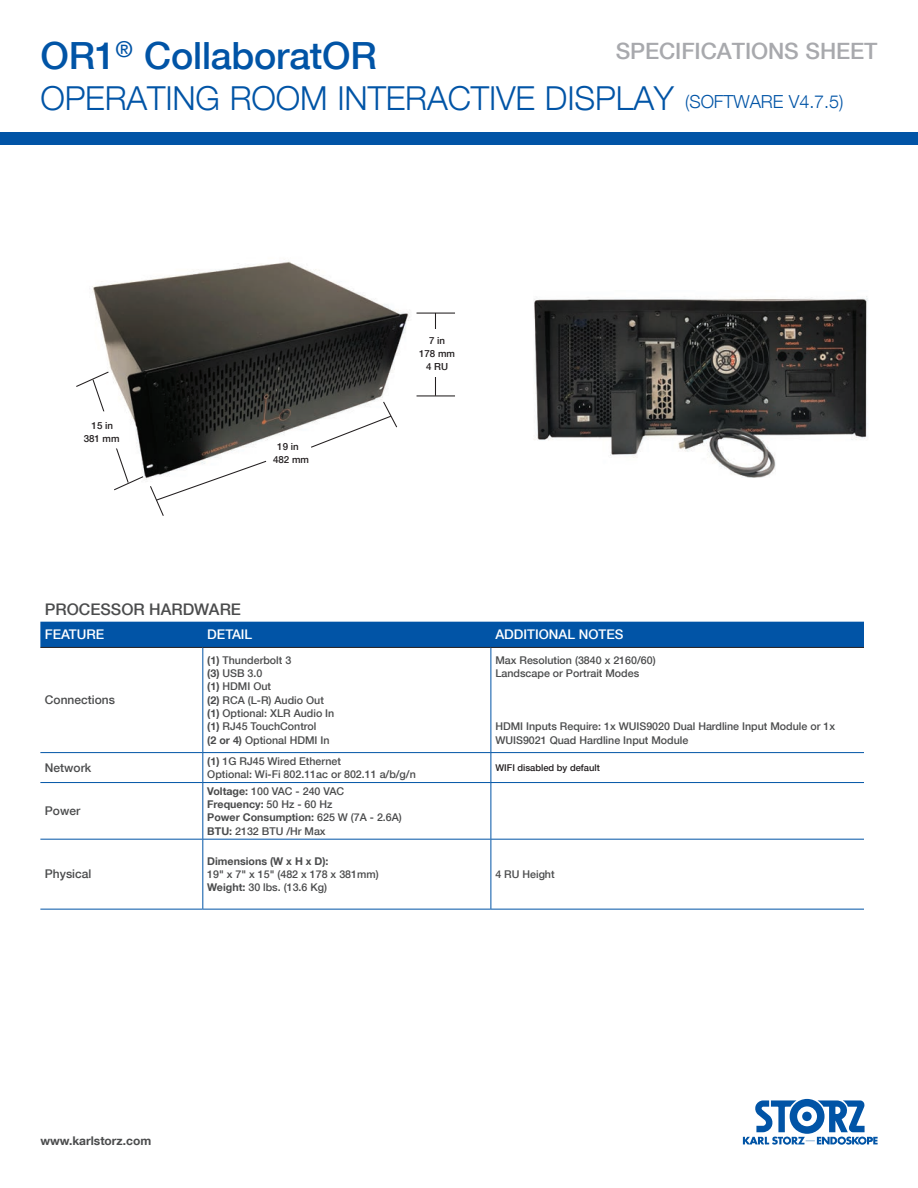
<style>
.page{position:relative;width:918px;height:1188px;background:#fff}
.page>*{position:absolute;margin:0;border:0;box-sizing:border-box;transform-origin:0 0}
.t1{font:500 37.5px "KS Helvetica Neue";letter-spacing:-.005em;color:#0154a6}
.t2{font:300 33px "KS Helvetica Neue";letter-spacing:-.005em;color:#0154a6}
.t3{font:500 22.5px "KS Helvetica Neue";letter-spacing:-.005em;color:#a8a9ad}
.t4{font:500 16.05px "KS Helvetica Neue";color:#4b4c4d}
.t5{font:500 13.35px "KS Helvetica Neue";color:#fff}
.t6{font:500 12px "KS Helvetica Neue";color:#4b4c4d}
.t7{font:700 12px "KS Helvetica Neue";color:#4b4c4d}
.t8{font:500 10.65px/13.4px "KS Helvetica Neue";color:#4b4c4d}
.t9{font:700 10.65px "KS Helvetica Neue";color:#4b4c4d}
.t10{font:500 9.75px/12.9px "KS Helvetica Neue";color:#231f20;text-align:center}
.t11{font:500 9.3px "KS Helvetica Neue";color:#231f20}
.s1{font-size:18px}
.s2{font-weight:700}
</style>
<div class="page">
<div style="left:0;top:132px;width:918px;height:13px;background:#0154a6"></div>
<svg style="left:743px;top:1099px;width:135px;height:46px"></svg>
<div style="left:40px;top:622px;width:824px;height:25px;background:#0154a6"></div>
<svg style="left:40px;top:753px;width:824px;height:156px"></svg>
<hr style="left:40px;top:647px;width:163px;height:1px;background:#231f20">
<hr style="left:203px;top:647px;width:288px;height:1px;background:#231f20">
<hr style="left:491px;top:647px;width:373px;height:1px;background:#231f20">
<hr style="left:202px;top:648px;width:1px;height:104px;background:#0154a6">
<hr style="left:491px;top:648px;width:1px;height:104px;background:#0154a6">
<hr style="left:40px;top:752px;width:163px;height:1px;background:#0154a6">
<hr style="left:203px;top:752px;width:288px;height:1px;background:#0154a6">
<svg style="left:40px;top:753px;width:163px;height:86px"></svg>
<hr style="left:491px;top:752px;width:373px;height:1px;background:#0154a6">
<svg style="left:491px;top:753px;width:1px;height:29px"></svg>
<hr style="left:40px;top:782px;width:163px;height:1px;background:#0154a6">
<hr style="left:203px;top:782px;width:288px;height:1px;background:#0154a6">
<hr style="left:202px;top:783px;width:1px;height:56px;background:#0154a6">
<hr style="left:491px;top:782px;width:373px;height:1px;background:#0154a6">
<hr style="left:491px;top:783px;width:1px;height:56px;background:#0154a6">
<hr style="left:40px;top:839px;width:163px;height:1px;background:#0154a6">
<hr style="left:203px;top:839px;width:288px;height:1px;background:#0154a6">
<hr style="left:202px;top:840px;width:1px;height:69px;background:#0154a6">
<hr style="left:491px;top:839px;width:373px;height:1px;background:#0154a6">
<hr style="left:491px;top:840px;width:1px;height:69px;background:#0154a6">
<hr style="left:40px;top:909px;width:163px;height:1px;background:#0154a6">
<hr style="left:203px;top:909px;width:288px;height:1px;background:#0154a6">
<hr style="left:491px;top:909px;width:373px;height:1px;background:#0154a6">
<img style="left:534px;top:296px;width:334px;height:182px">
<img style="left:92px;top:261px;width:335px;height:136px">
<hr style="left:435px;top:313px;width:1px;height:83px;background:#231f20">
<hr style="left:417px;top:313px;width:38px;height:1px;background:#231f20">
<hr style="left:417px;top:395px;width:38px;height:1px;background:#231f20">
<div style="left:414px;top:330px;width:46px;height:47px;background:#fff"></div>
<svg style="left:76px;top:371px;width:322px;height:145px"></svg>
<h1 class="t1" style="left:40px;top:33px;width:338px">OR1<sup>®</sup> CollaboratOR</h1>
<h2 class="t2" style="left:40px;top:78px;width:804px">OPERATING ROOM INTERACTIVE DISPLAY <span class="s1">(SOFTWARE V4.7.5)</span></h2>
<h3 class="t3" style="left:616px;top:37px;width:263px">SPECIFICATIONS SHEET</h3>
<p class="t10" style="left:84px;top:419px;width:37px">15 in<br>381 mm</p>
<p class="t10" style="left:273px;top:440px;width:37px;text-align:left;text-indent:4px">19 in<br>482 mm</p>
<p class="t10" style="left:419px;top:334px;width:37px">7 in<br>178 mm<br>4 RU</p>
<h3 class="t4" style="left:45px;top:599px;width:198px">PROCESSOR HARDWARE</h3>
<p class="t5" style="left:45px;top:627px;width:61px">FEATURE</p>
<p class="t5" style="left:207px;top:627px;width:46px">DETAIL</p>
<p class="t5" style="left:495px;top:627px;width:130px">ADDITIONAL NOTES</p>
<p class="t6" style="left:45px;top:693px;width:72px">Connections</p>
<p class="t8" style="left:207px;top:653px;width:129px"><span class="s2">(1)</span> Thunderbolt 3<br><span class="s2">(3)</span> USB 3.0<br><span class="s2">(1)</span> HDMI Out<br><span class="s2">(2)</span> RCA (L-R) Audio Out <span class="s2">(1)</span> Optional: XLR Audio In <span class="s2">(1)</span> RJ45 TouchControl<br><span class="s2">(2 or 4)</span> Optional HDMI In</p>
<p class="t8" style="left:495px;top:653px;width:162px">Max Resolution (3840 x 2160/60)<br>Landscape or Portrait Modes</p>
<p class="t8" style="left:495px;top:720px;width:341px">HDMI Inputs Require: 1x WUIS9020 Dual Hardline Input Module or 1x<br>WUIS9021 Quad Hardline Input Module</p>
<p class="t6" style="left:45px;top:760px;width:48px">Network</p>
<p class="t8" style="left:207px;top:754px;width:210px"><span class="s2">(1)</span> 1G RJ45 Wired Ethernet<br>Optional: Wi-Fi 802.11ac or 802.11 a/b/g/n</p>
<p class="t11" style="left:495px;top:762px;width:106px">WIFI disabled by default</p>
<p class="t6" style="left:45px;top:804px;width:37px">Power</p>
<p class="t8" style="left:207px;top:784px;width:196px"><span class="s2">Voltage:</span> 100 VAC - 240 VAC<br><span class="s2">Frequency:</span> 50 Hz - 60 Hz<br><span class="s2">Power Consumption:</span> 625 W (7A - 2.6A)<br><span class="s2">BTU:</span> 2132 BTU /Hr Max</p>
<p class="t6" style="left:45px;top:867px;width:48px">Physical</p>
<p class="t9" style="left:207px;top:854px;width:123px">Dimensions (W x H x D):</p>
<p class="t8" style="left:207px;top:867px;width:173px">19" x 7" x 15" (482 x 178 x 381mm)<br><span class="s2">Weight:</span> 30 lbs. (13.6 Kg)</p>
<p class="t8" style="left:495px;top:867px;width:61px">4 RU Height</p>
<p class="t7" style="left:40px;top:1133px;width:112px">www.karlstorz.com</p>
</div>
